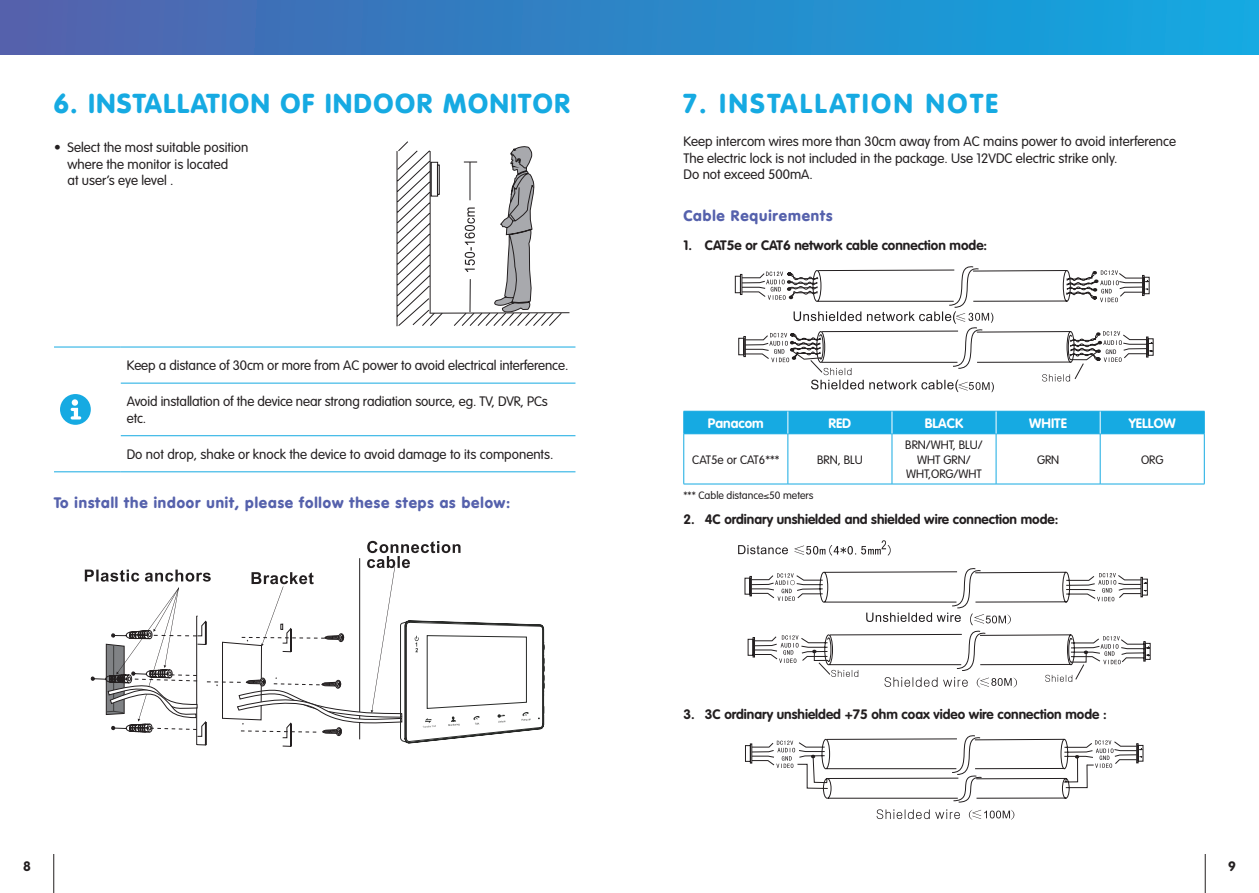
<style>
.page{position:relative;width:1259px;height:893px;background:#fff}
.page>*{position:absolute;margin:0;border:0;box-sizing:border-box;transform-origin:0 0}
.t1{font:900 27px "VAG Rounded";letter-spacing:.06em;color:#16aae2}
.t2{font:900 27px "VAG Rounded";letter-spacing:.1em;color:#16aae2}
.t3{font:900 15px "VAG Rounded";letter-spacing:.06em;color:#5561ac}
.t4{font:300 13.5px/16.5px "VAG Rounded";color:#231f20}
.t5{font:700 13.5px "VAG Rounded";color:#231f20}
.t6{font:700 13.5px "VAG Rounded";color:#fff}
.t7{font:300 12px/14.4px "VAG Rounded";color:#231f20;text-align:center}
.t8{font:300 10.5px "VAG Rounded";color:#231f20}
</style>
<div class="page">
<svg style="left:396px;top:141px;width:174px;height:186px"></svg>
<hr style="left:54px;top:347px;width:67px;height:1px;background:#16aae2">
<hr style="left:121px;top:347px;width:454px;height:1px;background:#16aae2">
<hr style="left:121px;top:383px;width:454px;height:1px;background:#16aae2">
<hr style="left:121px;top:435px;width:454px;height:1px;background:#16aae2">
<hr style="left:54px;top:472px;width:67px;height:1px;background:#16aae2">
<hr style="left:121px;top:472px;width:454px;height:1px;background:#16aae2">
<svg style="left:60px;top:394px;width:31px;height:31px"></svg>
<svg style="left:85px;top:541px;width:460px;height:206px"></svg>
<svg style="left:735px;top:266px;width:418px;height:126px"></svg>
<hr style="left:683px;top:434px;width:1px;height:50px;background:#16aae2">
<hr style="left:683px;top:484px;width:105px;height:1px;background:#16aae2">
<hr style="left:787px;top:434px;width:1px;height:50px;background:#16aae2">
<hr style="left:788px;top:484px;width:104px;height:1px;background:#16aae2">
<hr style="left:891px;top:434px;width:1px;height:50px;background:#16aae2">
<hr style="left:892px;top:484px;width:104px;height:1px;background:#16aae2">
<hr style="left:996px;top:434px;width:1px;height:50px;background:#16aae2">
<hr style="left:996px;top:484px;width:104px;height:1px;background:#16aae2">
<hr style="left:1100px;top:434px;width:1px;height:50px;background:#16aae2">
<hr style="left:1204px;top:434px;width:1px;height:50px;background:#16aae2">
<hr style="left:1100px;top:484px;width:104px;height:1px;background:#16aae2">
<svg style="left:683px;top:411px;width:522px;height:23px;background:#19abe2"></svg>
<svg style="left:744px;top:568px;width:406px;height:120px"></svg>
<svg style="left:738px;top:545px;width:50px;height:9px"></svg>
<svg style="left:794px;top:540px;width:96px;height:16px"></svg>
<svg style="left:745px;top:735px;width:398px;height:67px"></svg>
<svg style="left:876px;top:809px;width:84px;height:10px"></svg>
<svg style="left:969px;top:810px;width:45px;height:10px"></svg>
<hr style="left:53px;top:854px;width:1px;height:39px;background:#231f20">
<hr style="left:1205px;top:854px;width:1px;height:39px;background:#231f20">
<div style="left:0;top:0;width:1259px;height:54px;background:linear-gradient(to right,#5060ab,#0daae2)"></div>
<h1 class="t1" style="left:54px;top:87px;width:517px">6. INSTALLATION OF INDOOR MONITOR</h1>
<p class="t4" style="left:68px;top:139px;width:182px;text-indent:-14px">• Select the most suitable position where the monitor is located<br>at user’s eye level .</p>
<p class="t4" style="left:127px;top:357px;width:443px">Keep a distance of 30cm or more from AC power to avoid electrical interference.</p>
<p class="t4" style="left:127px;top:393px;width:422px">Avoid installation of the device near strong radiation source, eg. TV, DVR, PCs etc.</p>
<p class="t4" style="left:127px;top:446px;width:428px">Do not drop, shake or knock the device to avoid damage to its components.</p>
<p class="t3" style="left:54px;top:493px;width:458px">To install the indoor unit, please follow these steps as below:</p>
<h1 class="t2" style="left:683px;top:87px;width:316px">7. INSTALLATION NOTE</h1>
<p class="t4" style="left:683px;top:133px;width:494px">Keep intercom wires more than 30cm away from AC mains power to avoid interference<br>The electric lock is not included in the package. Use 12VDC electric strike only.<br>Do not exceed 500mA.</p>
<p class="t3" style="left:683px;top:207px;width:150px">Cable Requirements</p>
<p class="t5" style="left:683px;top:238px;width:305px">1. CAT5e or CAT6 network cable connection mode:</p>
<p class="t6" style="left:708px;top:415px;width:57px">Panacom</p>
<p class="t6" style="left:828px;top:415px;width:24px">RED</p>
<p class="t6" style="left:924px;top:415px;width:40px">BLACK</p>
<p class="t6" style="left:1029px;top:415px;width:39px">WHITE</p>
<p class="t6" style="left:1128px;top:415px;width:48px">YELLOW</p>
<p class="t7" style="left:692px;top:452px;width:89px">CAT5e or CAT6***</p>
<p class="t7" style="left:817px;top:452px;width:47px">BRN, BLU</p>
<p class="t7" style="left:905px;top:438px;width:79px">BRN/WHT, BLU/<br>WHT GRN/<br>WHT,ORG/WHT</p>
<p class="t7" style="left:1037px;top:452px;width:24px">GRN</p>
<p class="t7" style="left:1141px;top:452px;width:24px">ORG</p>
<p class="t8" style="left:683px;top:489px;width:132px">*** Cable distance≤50 meters</p>
<p class="t5" style="left:683px;top:511px;width:376px">2. 4C ordinary unshielded and shielded wire connection mode:</p>
<p class="t5" style="left:683px;top:707px;width:424px">3. 3C ordinary unshielded +75 ohm coax video wire connection mode :</p>
<p class="t5" style="left:23px;top:858px;width:9px">8</p>
<p class="t5" style="left:1228px;top:858px;width:9px">9</p>
</div>
